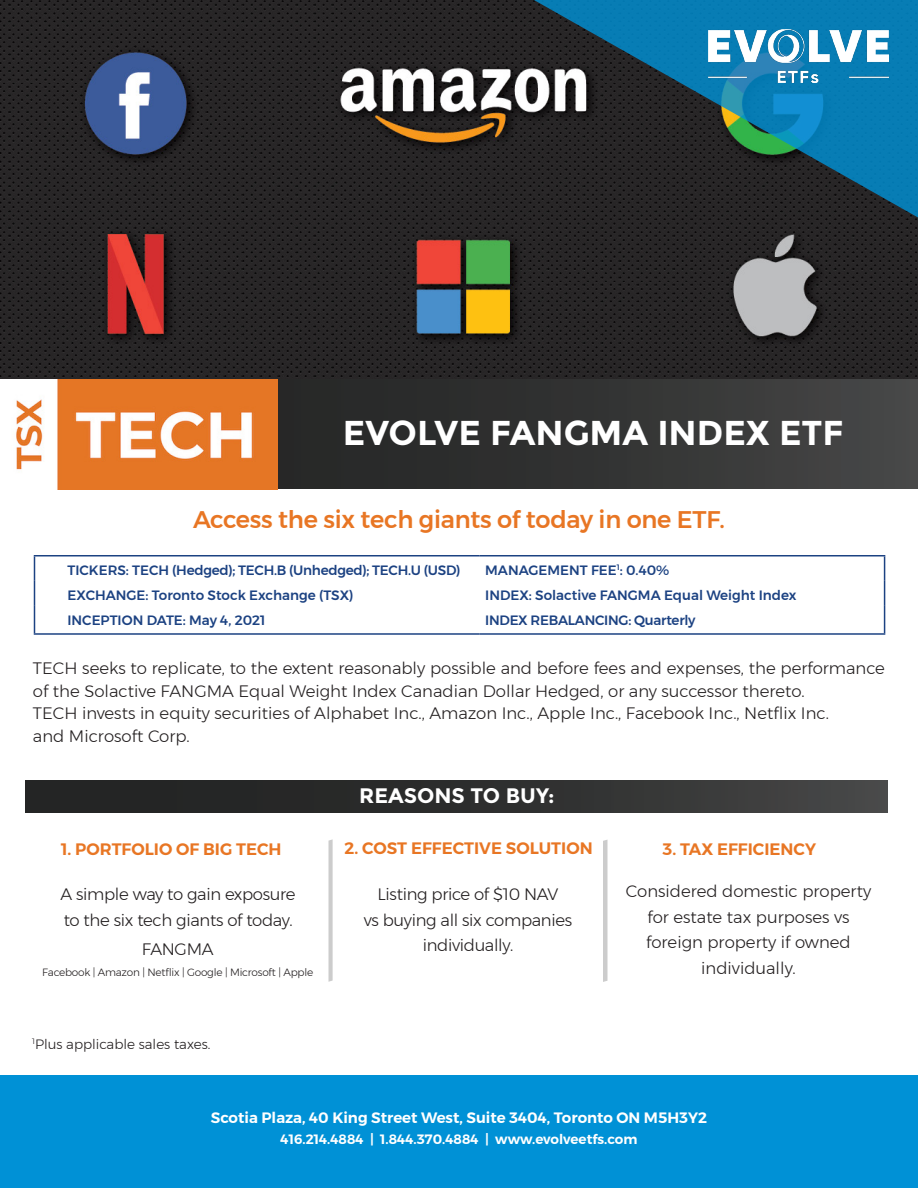
<style>
.page{position:relative;width:918px;height:1188px;background:#fff}
.page>*{position:absolute;margin:0;border:0;box-sizing:border-box;transform-origin:0 0}
.t1{font:700 34.5px "Montserrat";color:#fff}
.t2{font:500 24px "Montserrat";letter-spacing:-.01em;color:#e87624}
.t3{font:700 21px "Montserrat";color:#fff}
.t4{font:300 16.5px/25.5px "Montserrat";color:#231f20}
.t5{font:300 16.5px/25.5px "Montserrat";letter-spacing:-.02em;color:#231f20}
.t6{font:600 16.5px "Montserrat";color:#e87624}
.t7{font:600 15px "Montserrat";color:#fff}
.t8{font:500 13.5px "Montserrat";color:#1c4282}
.t9{font:500 13.5px "Montserrat";letter-spacing:-.02em;color:#1c4282}
.t10{font:600 13.5px "Montserrat";color:#fff}
.t11{font:300 13.5px "Montserrat";color:#231f20}
.t12{font:300 10.5px "Montserrat";letter-spacing:-.02em;color:#231f20}
</style>
<div class="page">
<img style="left:0;top:0;width:918px;height:380px">
<div style="left:0;top:1076px;width:918px;height:112px;background:#0091d6"></div>
<div style="left:276px;top:380px;width:642px;height:109px;background:linear-gradient(to right,#232424,#454646)"></div>
<svg style="left:534px;top:0;width:384px;height:218px;background:#1c5167"></svg>
<img style="left:16px;top:380px;width:261px;height:109px">
<hr style="left:34px;top:555px;width:445px;height:1px;background:#1c4282">
<hr style="left:479px;top:555px;width:406px;height:1px;background:#1c4282">
<svg style="left:34px;top:556px;width:1px;height:77px"></svg>
<svg style="left:884px;top:556px;width:1px;height:77px"></svg>
<hr style="left:34px;top:633px;width:445px;height:2px;background:#1c4282">
<hr style="left:479px;top:633px;width:406px;height:2px;background:#1c4282">
<div style="left:26px;top:780px;width:861px;height:33px;background:linear-gradient(to right,#1d1e1e,#424343)"></div>
<svg style="left:328px;top:839px;width:5px;height:143px"></svg>
<svg style="left:603px;top:840px;width:5px;height:142px"></svg>
<img style="left:708px;top:30px;width:181px;height:52px">
<p class="t1" style="left:343px;top:412px;width:502px">EVOLVE FANGMA INDEX ETF</p>
<p class="t2" style="left:193px;top:501px;width:533px">Access the six tech giants of today in one ETF.</p>
<p class="t9" style="left:68px;top:559px;width:395px">TICKERS: TECH (Hedged); TECH.B (Unhedged); TECH.U (USD)</p>
<p class="t8" style="left:485px;top:559px;width:186px">MANAGEMENT FEE<sup>1</sup>: 0.40%</p>
<p class="t8" style="left:68px;top:585px;width:288px">EXCHANGE: Toronto Stock Exchange (TSX)</p>
<p class="t8" style="left:485px;top:585px;width:313px">INDEX: Solactive FANGMA Equal Weight Index</p>
<p class="t8" style="left:68px;top:610px;width:199px">INCEPTION DATE: May 4, 2021</p>
<p class="t9" style="left:485px;top:610px;width:212px">INDEX REBALANCING: Quarterly</p>
<p class="t4" style="left:33px;top:657px;width:854px;line-height:22.5px">TECH seeks to replicate, to the extent reasonably possible and before fees and expenses, the performance of the Solactive FANGMA Equal Weight Index Canadian Dollar Hedged, or any successor thereto.</p>
<p class="t4" style="left:33px;top:701px;width:798px">TECH invests in equity securities of Alphabet Inc., Amazon Inc., Apple Inc., Facebook Inc., Netflix Inc.</p>
<p class="t4" style="left:33px;top:723px;width:158px">and Microsoft Corp.</p>
<p class="t3" style="left:359px;top:783px;width:197px">REASONS TO BUY:</p>
<p class="t6" style="left:61px;top:836px;width:222px">1. PORTFOLIO OF BIG TECH</p>
<p class="t6" style="left:345px;top:836px;width:250px">2. COST EFFECTIVE SOLUTION</p>
<p class="t6" style="left:663px;top:836px;width:155px">3. TAX EFFICIENCY</p>
<p class="t4" style="left:626px;top:878px;width:247px;text-align:center">Considered domestic property for estate tax purposes vs foreign property if owned individually.</p>
<p class="t5" style="left:364px;top:881px;width:210px;text-align:center">Listing price of $10 NAV<br>vs buying all six companies individually.</p>
<p class="t5" style="left:61px;top:881px;width:237px">A simple way to gain exposure to the six tech giants of today.</p>
<p class="t4" style="left:142px;top:936px;width:73px">FANGMA</p>
<p class="t12" style="left:42px;top:964px;width:273px">Facebook | Amazon | Netflix | Google | Microsoft | Apple</p>
<p class="t11" style="left:32px;top:1034px;width:180px"><sup>1</sup>Plus applicable sales taxes.</p>
<p class="t7" style="left:211px;top:1106px;width:498px">Scotia Plaza, 40 King Street West, Suite 3404, Toronto ON M5H3Y2</p>
<p class="t10" style="left:281px;top:1128px;width:358px">416.214.4884 | 1.844.370.4884 | www.evolveetfs.com</p>
</div>
